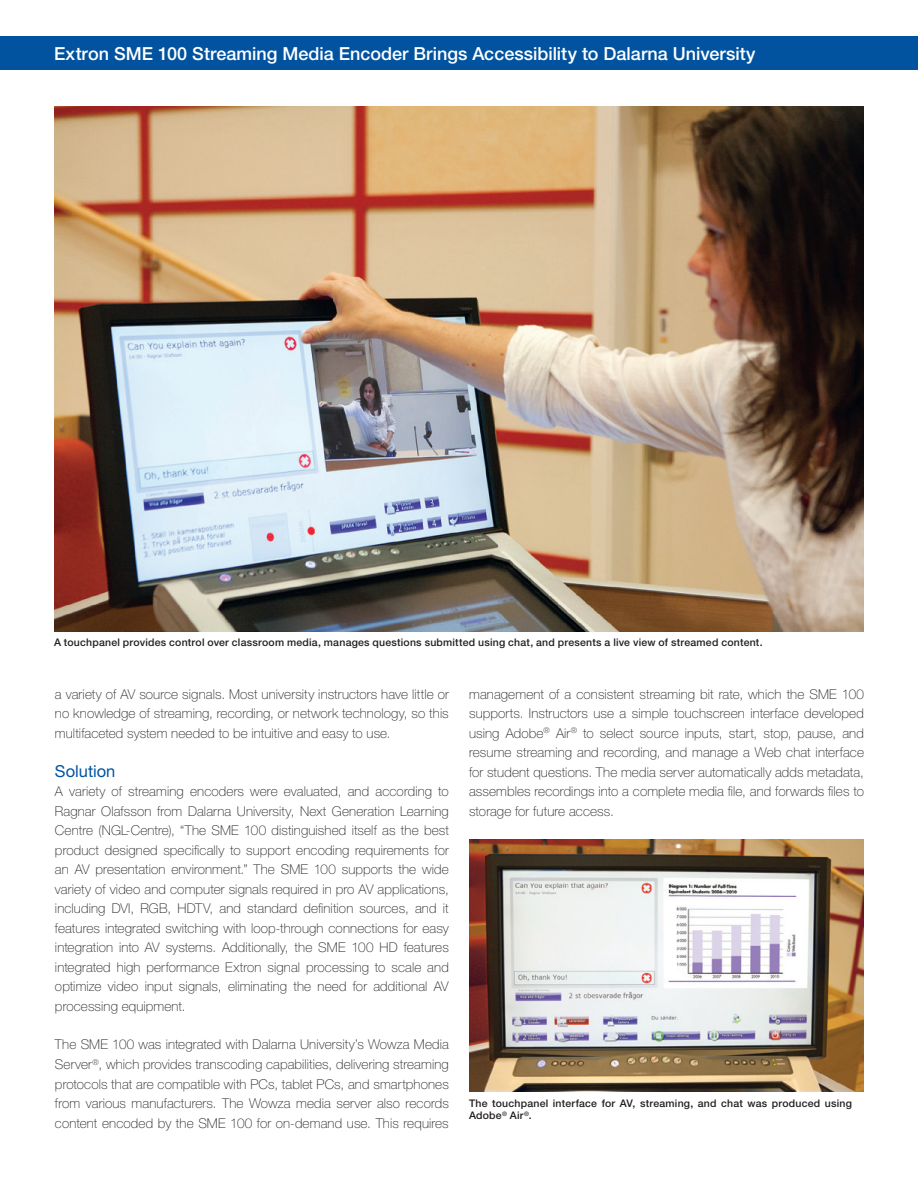
<style>
.page{position:relative;width:918px;height:1188px;background:#fff}
.page>*{position:absolute;margin:0;border:0;box-sizing:border-box;transform-origin:0 0}
.t1{font:500 18px "Helvetica Neue LT Std";color:#fff}
.t2{font:16.5px "Helvetica Neue LT Std";color:#0153a0}
.t3{font:100 13.5px/19.5px "Helvetica Neue LT Std";letter-spacing:.01em;color:#231f20;text-align:justify}
.t4{font:500 10.5px/12.6px "Helvetica Neue LT Std";letter-spacing:.02em;color:#231f20}
</style>
<div class="page">
<div style="left:0;top:37px;width:918px;height:33px;background:#0153a0"></div>
<img style="left:54px;top:107px;width:810px;height:525px">
<img style="left:469px;top:839px;width:395px;height:252px">
<h1 class="t1" style="left:54px;top:43px;width:703px">Extron SME 100 Streaming Media Encoder Brings Accessibility to Dalarna University</h1>
<p class="t4" style="left:54px;top:636px;width:710px">A touchpanel provides control over classroom media, manages questions submitted using chat, and presents a live view of streamed content.</p>
<p class="t3" style="left:55px;top:684px;width:395px">a variety of AV source signals. Most university instructors have little or no knowledge of streaming, recording, or network technology, so this multifaceted system needed to be intuitive and easy to use.</p>
<p class="t2" style="left:55px;top:761px;width:62px">Solution</p>
<p class="t3" style="left:55px;top:782px;width:395px">A variety of streaming encoders were evaluated, and according to Ragnar Olafsson from Dalarna University, Next Generation Learning Centre (NGL-Centre), “The SME 100 distinguished itself as the best product designed specifically to support encoding requirements for an AV presentation environment.” The SME 100 supports the wide variety of video and computer signals required in pro AV applications, including DVI, RGB, HDTV, and standard definition sources, and it features integrated switching with loop-through connections for easy integration into AV systems. Additionally, the SME 100 HD features integrated high performance Extron signal processing to scale and optimize video input signals, eliminating the need for additional AV processing equipment.</p>
<p class="t3" style="left:55px;top:1035px;width:395px">The SME 100 was integrated with Dalarna University’s Wowza Media Server<sup>®</sup>, which provides transcoding capabilities, delivering streaming protocols that are compatible with PCs, tablet PCs, and smartphones from various manufacturers. The Wowza media server also records content encoded by the SME 100 for on-demand use. This requires</p>
<p class="t3" style="left:469px;top:684px;width:396px">management of a consistent streaming bit rate, which the SME 100 supports. Instructors use a simple touchscreen interface developed using Adobe<sup>®</sup> Air<sup>®</sup> to select source inputs, start, stop, pause, and resume streaming and recording, and manage a Web chat interface for student questions. The media server automatically adds metadata, assembles recordings into a complete media file, and forwards files to storage for future access.</p>
<p class="t4" style="left:469px;top:1097px;width:384px">The touchpanel interface for AV, streaming, and chat was produced using<br>Adobe<sup>®</sup> Air<sup>®</sup>.</p>
</div>
